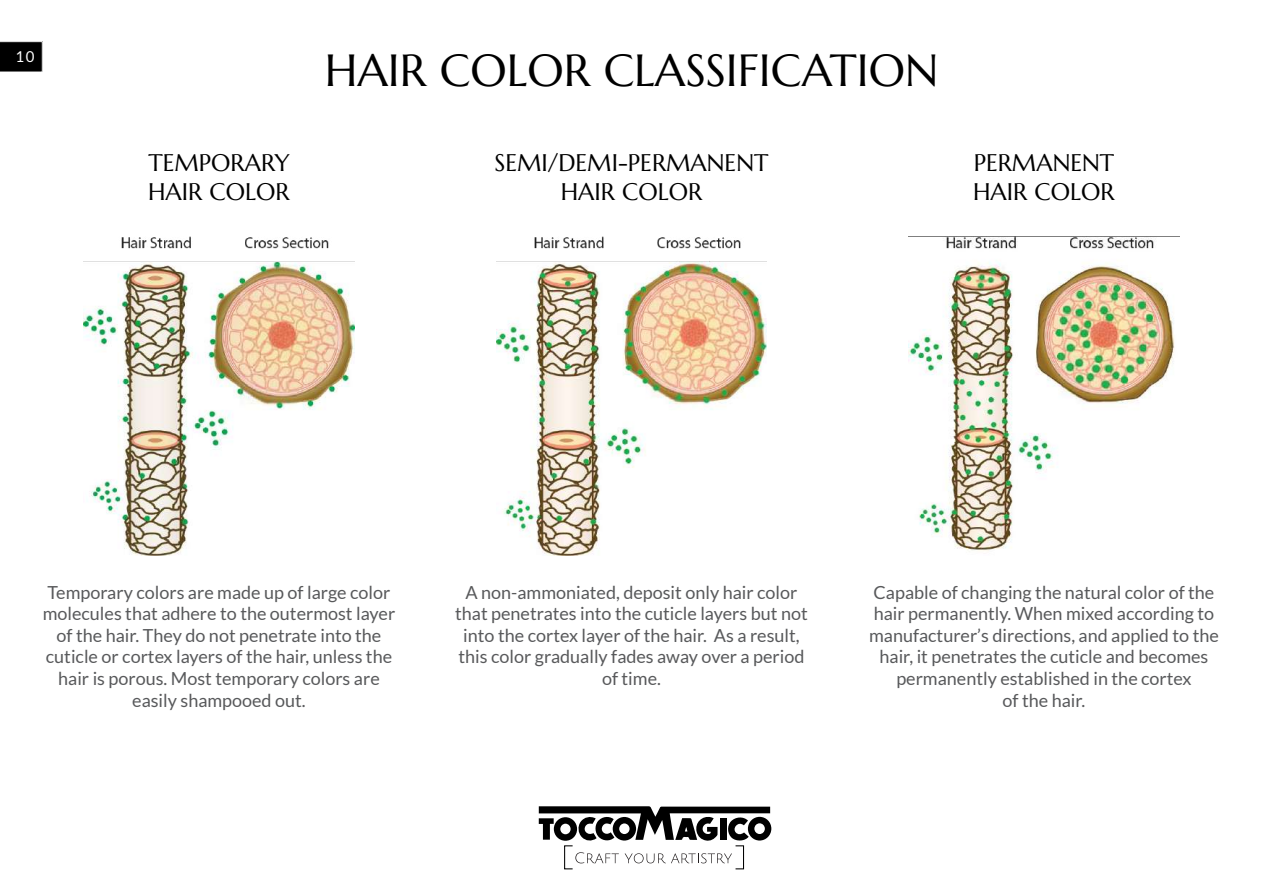
<style>
.page{position:relative;width:1263px;height:893px;background:#fff}
.page>*{position:absolute;margin:0;border:0;box-sizing:border-box;transform-origin:0 0}
.t1{font:45px "Marcellus";color:#000}
.t2{font:24px/28.8px "Marcellus";color:#000}
.t3{font:18px/21.6px "Lato";color:#58595b;text-align:center}
.t4{font:15px "Lato";color:#fff}
</style>
<div class="page">
<img style="left:84px;top:236px;width:270px;height:319px">
<img style="left:496px;top:236px;width:271px;height:319px">
<img style="left:909px;top:236px;width:270px;height:315px">
<svg style="left:0;top:41px;width:42px;height:31px"></svg>
<svg style="left:539px;top:806px;width:232px;height:35px"></svg>
<div style="left:720px;top:818px;width:6px;height:22px;background:#000"></div>
<svg style="left:575px;top:852px;width:44px;height:11px"></svg>
<svg style="left:625px;top:853px;width:107px;height:10px"></svg>
<div style="left:564px;top:845px;width:9px;height:24px;border:1px solid #000"></div>
<div style="left:735px;top:845px;width:9px;height:24px;border:1px solid #000"></div>
<p class="t4" style="left:16px;top:48px;width:20px">10</p>
<h2 class="t2" style="left:148px;top:149px;width:143px">TEMPORARY<br>HAIR COLOR</h2>
<h1 class="t1" style="left:325px;top:43px;width:615px">HAIR COLOR CLASSIFICATION</h1>
<h2 class="t2" style="left:494px;top:149px;width:275px;text-align:center">SEMI/DEMI-PERMANENT<br>HAIR COLOR</h2>
<h2 class="t2" style="left:973px;top:149px;width:143px">PERMANENT<br>HAIR COLOR</h2>
<p class="t3" style="left:43px;top:581px;width:354px">Temporary colors are made up of large color molecules that adhere to the outermost layer of the hair. They do not penetrate into the cuticle or cortex layers of the hair, unless the hair is porous. Most temporary colors are easily shampooed out.</p>
<p class="t3" style="left:455px;top:581px;width:354px">A non-ammoniated, deposit only hair color that penetrates into the cuticle layers but not into the cortex layer of the hair. As a result, this color gradually fades away over a period of time.</p>
<p class="t3" style="left:869px;top:581px;width:351px">Capable of changing the natural color of the hair permanently. When mixed according to manufacturer’s directions, and applied to the hair, it penetrates the cuticle and becomes permanently established in the cortex<br>of the hair.</p>
</div>
